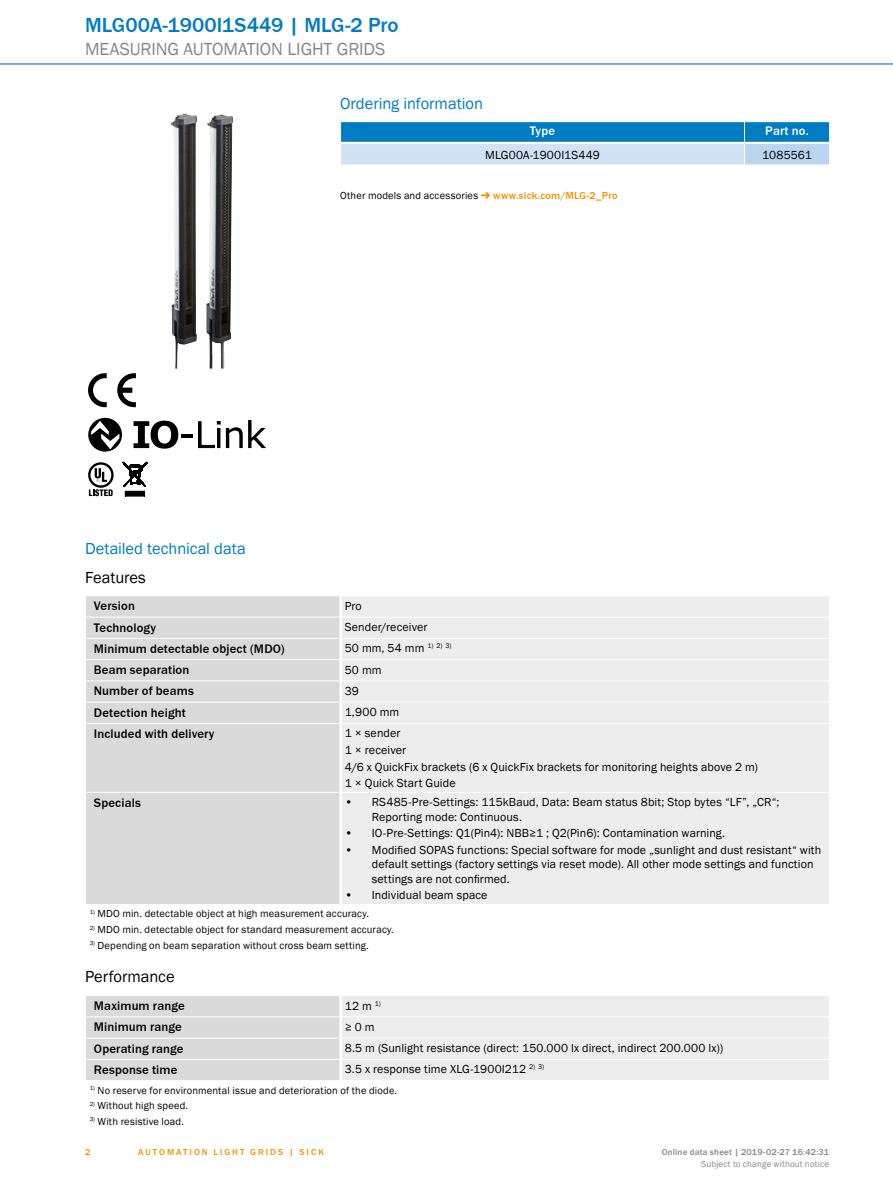
<style>
.page{position:relative;width:893px;height:1188px;background:#fff}
.page>*{position:absolute;margin:0;border:0;box-sizing:border-box;transform-origin:0 0}
.t1{font:500 21px "SICK Franklin";letter-spacing:-.005em;color:#007cc2}
.t2{font:18px "SICK Franklin";letter-spacing:-.005em;color:#878787}
.t3{font:16.5px "SICK Franklin";letter-spacing:-.005em;color:#007cc2}
.t4{font:16.5px "SICK Franklin";letter-spacing:-.01em;color:#000}
.t5{font:500 12.75px "SICK Franklin";letter-spacing:.01em;color:#000}
.t6{font:500 12.75px "SICK Franklin";letter-spacing:.01em;color:#fff}
.t7{font:12px/16.5px "SICK Franklin";letter-spacing:.01em;color:#000}
.t8{font:10.5px "SICK Franklin";letter-spacing:.015em;color:#000}
.t9{font:500 10.5px "SICK Franklin";letter-spacing:.02em;color:#f39200}
.t10{font:500 9px "SICK Franklin";letter-spacing:.02em;color:#878787}
.t11{font:9px "SICK Franklin";letter-spacing:.02em;color:#878787}
.t12{font:500 9px "SICK Franklin";letter-spacing:.225em;color:#f39200}
</style>
<div class="page">
<hr style="left:0;top:63px;width:893px;height:2px;background:#007cc2">
<img style="left:171px;top:114px;width:62px;height:255px">
<svg style="left:88px;top:373px;width:19px;height:34px"></svg>
<svg style="left:117px;top:373px;width:19px;height:34px"></svg>
<svg style="left:88px;top:418px;width:34px;height:34px"></svg>
<svg style="left:134px;top:420px;width:132px;height:29px"></svg>
<svg style="left:91px;top:421px;width:29px;height:28px"></svg>
<svg style="left:89px;top:489px;width:24px;height:7px"></svg>
<svg style="left:88px;top:462px;width:26px;height:26px"></svg>
<div style="left:90px;top:465px;width:21px;height:20px;background:#fff;border-radius:50%"></div>
<svg style="left:95px;top:468px;width:12px;height:14px"></svg>
<svg style="left:123px;top:462px;width:24px;height:34px"></svg>
<svg style="left:340px;top:122px;width:490px;height:43px;background:#74b5de"></svg>
<div style="left:86px;top:596px;width:253px;height:308px;background:#dadada"></div>
<div style="left:342px;top:596px;width:487px;height:308px;background:#ededed"></div>
<hr style="left:86px;top:617px;width:253px;height:1px;background:#fff">
<hr style="left:342px;top:617px;width:487px;height:1px;background:#fff">
<hr style="left:86px;top:638px;width:253px;height:1px;background:#fff">
<hr style="left:342px;top:638px;width:487px;height:1px;background:#fff">
<hr style="left:86px;top:659px;width:253px;height:1px;background:#fff">
<hr style="left:342px;top:659px;width:487px;height:1px;background:#fff">
<hr style="left:86px;top:681px;width:253px;height:1px;background:#fff">
<hr style="left:342px;top:681px;width:487px;height:1px;background:#fff">
<hr style="left:86px;top:702px;width:253px;height:1px;background:#fff">
<hr style="left:342px;top:702px;width:487px;height:1px;background:#fff">
<hr style="left:86px;top:723px;width:253px;height:1px;background:#fff">
<hr style="left:86px;top:792px;width:253px;height:1px;background:#fff">
<hr style="left:342px;top:723px;width:487px;height:1px;background:#fff">
<hr style="left:342px;top:792px;width:487px;height:1px;background:#fff">
<svg style="left:86px;top:996px;width:743px;height:84px;background:#e7e7e7"></svg>
<hr style="left:339px;top:1059px;width:3px;height:21px;background:#fff">
<h1 class="t1" style="left:85px;top:12px;width:315px">MLG00A-1900I1S449 | MLG-2 Pro</h1>
<h2 class="t2" style="left:85px;top:38px;width:300px">Measuring automation light grids</h2>
<h3 class="t3" style="left:340px;top:93px;width:144px">Ordering information</h3>
<p class="t6" style="left:530px;top:123px;width:27px">Type</p>
<p class="t6" style="left:765px;top:123px;width:45px">Part no.</p>
<p class="t7" style="left:485px;top:147px;width:116px">MLG00A-1900I1S449</p>
<p class="t7" style="left:762px;top:147px;width:51px">1085561</p>
<p class="t8" style="left:340px;top:189px;width:140px">Other models and accessories</p>
<p class="t9" style="left:493px;top:189px;width:126px">www.sick.com/MLG-2_Pro</p>
<h3 class="t3" style="left:85px;top:538px;width:162px">Detailed technical data</h3>
<h3 class="t4" style="left:85px;top:567px;width:62px">Features</h3>
<p class="t5" style="left:94px;top:598px;width:43px">Version</p>
<p class="t7" style="left:345px;top:598px;width:19px">Pro</p>
<p class="t5" style="left:94px;top:620px;width:64px">Technology</p>
<p class="t7" style="left:345px;top:619px;width:84px">Sender/receiver</p>
<p class="t5" style="left:94px;top:641px;width:192px">Minimum detectable object (MDO)</p>
<p class="t7" style="left:345px;top:640px;width:108px">50 mm, 54 mm <sup>1)</sup> <sup>2)</sup> <sup>3)</sup></p>
<p class="t5" style="left:94px;top:662px;width:97px">Beam separation</p>
<p class="t7" style="left:345px;top:662px;width:38px">50 mm</p>
<p class="t5" style="left:94px;top:683px;width:101px">Number of beams</p>
<p class="t7" style="left:345px;top:683px;width:16px">39</p>
<p class="t5" style="left:94px;top:705px;width:93px">Detection height</p>
<p class="t7" style="left:345px;top:704px;width:56px">1,900 mm</p>
<p class="t5" style="left:94px;top:726px;width:122px">Included with delivery</p>
<p class="t7" style="left:345px;top:725px;width:415px">1 × sender<br>1 × receiver<br>4/6 x QuickFix brackets (6 x QuickFix brackets for monitoring heights above 2 m)<br>1 × Quick Start Guide</p>
<p class="t5" style="left:94px;top:795px;width:48px">Specials</p>
<p class="t7" style="left:372px;top:795px;width:409px;line-height:14.4px;text-indent:-27px">• RS485‐Pre‐Settings: 115kBaud, Data: Beam status 8bit; Stop bytes “LF”, „CR“;<br>Reporting mode: Continuous.</p>
<p class="t7" style="left:345px;top:825px;width:382px">• IO‐Pre‐Settings: Q1(Pin4): NBB≥1 ; Q2(Pin6): Contamination warning.</p>
<p class="t7" style="left:372px;top:843px;width:451px;line-height:14.4px;text-indent:-27px">• Modified SOPAS functions: Special software for mode „sunlight and dust resistant“ with default settings (factory settings via reset mode). All other mode settings and function settings are not confirmed.</p>
<p class="t7" style="left:345px;top:887px;width:144px">• Individual beam space</p>
<p class="t8" style="left:90px;top:907px;width:281px"><sup>1)</sup> MDO min. detectable object at high measurement accuracy.</p>
<p class="t8" style="left:90px;top:923px;width:306px"><sup>2)</sup> MDO min. detectable object for standard measurement accuracy.</p>
<p class="t8" style="left:90px;top:939px;width:281px"><sup>3)</sup> Depending on beam separation without cross beam setting.</p>
<h3 class="t4" style="left:85px;top:967px;width:91px">Performance</h3>
<p class="t5" style="left:94px;top:998px;width:92px">Maximum range</p>
<p class="t7" style="left:345px;top:998px;width:38px">12 m <sup>1)</sup></p>
<p class="t5" style="left:94px;top:1019px;width:89px">Minimum range</p>
<p class="t7" style="left:345px;top:1019px;width:31px">≥ 0m</p>
<p class="t5" style="left:94px;top:1041px;width:91px">Operating range</p>
<p class="t7" style="left:345px;top:1040px;width:380px">8.5 m (Sunlight resistance (direct: 150.000 lx direct, indirect 200.000 lx))</p>
<p class="t5" style="left:94px;top:1062px;width:85px">Response time</p>
<p class="t7" style="left:345px;top:1061px;width:201px">3.5 x response time XLG‐1900I212 <sup>2)</sup> <sup>3)</sup></p>
<p class="t8" style="left:90px;top:1084px;width:309px"><sup>1)</sup> No reserve for environmental issue and deterioration of the diode.</p>
<p class="t8" style="left:90px;top:1099px;width:100px"><sup>2)</sup> Without high speed.</p>
<p class="t8" style="left:90px;top:1115px;width:96px"><sup>3)</sup> With resistive load.</p>
<p class="t12" style="left:85px;top:1146px;width:7px">2</p>
<p class="t10" style="left:662px;top:1146px;width:169px">Online data sheet | 2019-02-27 16:42:31</p>
<p class="t12" style="left:138px;top:1146px;width:82px">Automa ti on lig</p>
<p class="t12" style="left:232px;top:1146px;width:93px">ht g ri ds | SICK</p>
<p class="t11" style="left:701px;top:1159px;width:130px">Subject to change without notice</p>
</div>
